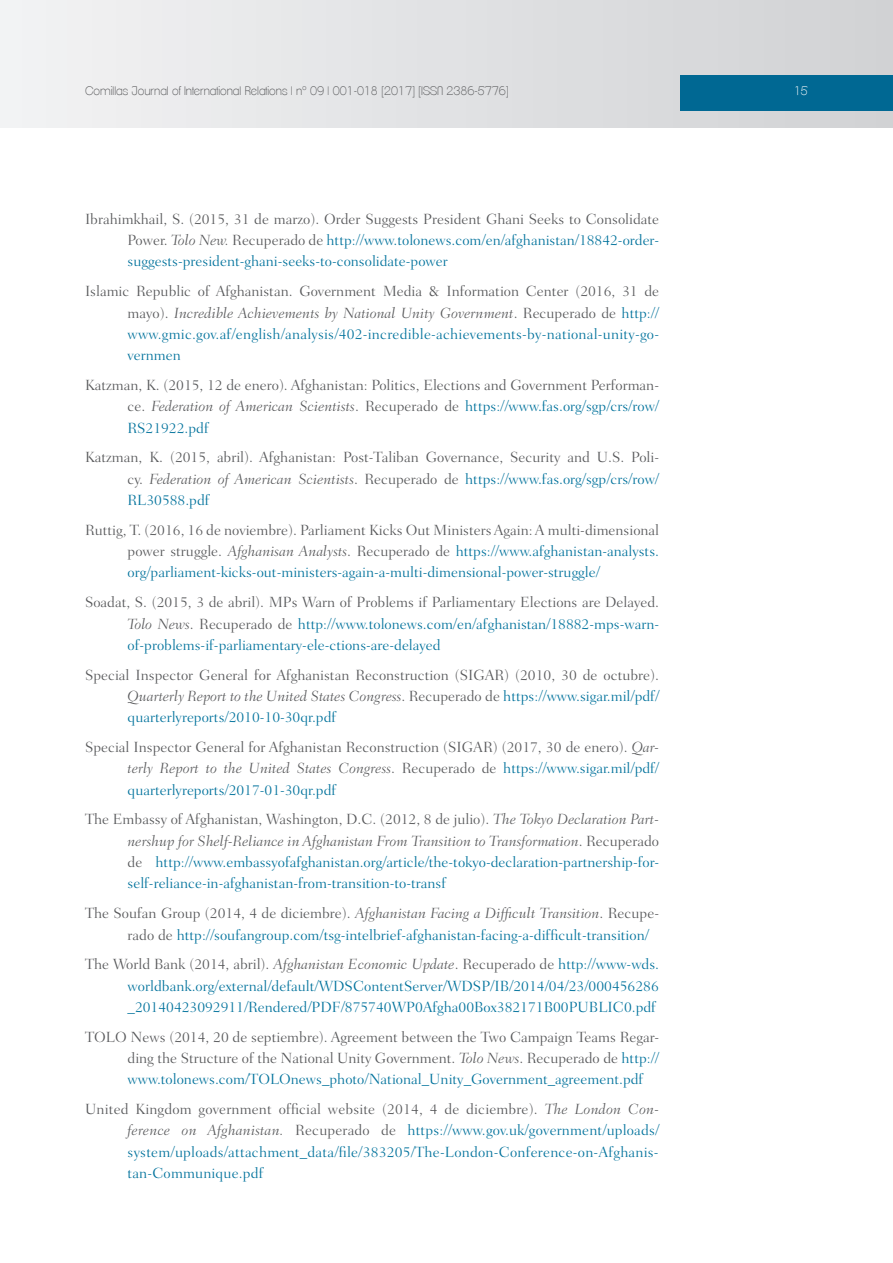
<style>
.page{position:relative;width:893px;height:1263px;background:#fff}
.page>*{position:absolute;margin:0;border:0;box-sizing:border-box;transform-origin:0 0}
.t1{font:300 15px/21.3px "Fairfield LH";color:#00729c;text-align:justify}
.t2{font:300 15px/21.3px "Fairfield LH";color:#57585a;text-align:justify}
.t3{font:200 12px "Clemente P Dac";color:#57585a}
.t4{font:200 12px "Clemente P Dac";color:#fff}
.s1{color:#57585a}
.s2{font-style:italic;color:#57585a}
.s3{font-style:italic}
.s4{color:#00729c}
</style>
<div class="page">
<div style="left:0;top:0;width:893px;height:128px;background:linear-gradient(to right,#f2f3f4,#d0d2d4)"></div>
<div style="left:680px;top:75px;width:213px;height:36px;background:#006893"></div>
<p class="t3" style="left:85px;top:83px;width:425px">Comillas Journal of International Relations | nº 09 | 001-018 [2017] [ISSN 2386-5776]</p>
<p class="t4" style="left:794px;top:83px;width:15px">15</p>
<p class="t1" style="left:128px;top:208px;width:533px;text-indent:-43px"><span class="s1">Ibrahimkhail, S. (2015, 31 de marzo). Order Suggests President Ghani Seeks to Consolidate Power.</span> <span class="s2">Tolo New.</span> <span class="s1">Recuperado de</span> http://www.tolonews.com/en/afghanistan/18842-order&shy;suggests-president-ghani-seeks-to-consolidate-power</p>
<p class="t1" style="left:128px;top:281px;width:533px;text-indent:-43px"><span class="s1">Islamic Republic of Afghanistan. Government Media &amp; Information Center (2016, 31 de mayo).</span> <span class="s2">Incredible Achievements by National Unity Government</span><span class="s1">. Recuperado de</span> http:// www.gmic.gov.af/english/analysis/402-incredible-achievements-by-national-unity-go&shy;vernmen</p>
<p class="t2" style="left:128px;top:374px;width:533px;text-indent:-43px">Katzman, K. (2015, 12 de enero). Afghanistan: Politics, Elections and Government Performan&shy;ce. <span class="s3">Federation of American Scientists</span>. Recuperado de <span class="s4">https://www.fas.org/sgp/crs/row/ RS21922.pdf</span></p>
<p class="t2" style="left:128px;top:447px;width:533px;text-indent:-43px">Katzman, K. (2015, abril). Afghanistan: Post-Taliban Governance, Security and U.S. Poli&shy;cy. <span class="s3">Federation of American Scientists</span>. Recuperado de <span class="s4">https://www.fas.org/sgp/crs/row/ RL30588.pdf</span></p>
<p class="t1" style="left:128px;top:519px;width:533px;text-indent:-43px"><span class="s1">Ruttig, T. (2016, 16 de noviembre). Parliament Kicks Out Ministers Again: A multi-dimensional power struggle.</span> <span class="s2">Afghanisan Analysts</span><span class="s1">. Recuperado de</span> https://www.afghanistan-analysts. org/parliament-kicks-out-ministers-again-a-multi-dimensional-power-struggle/</p>
<p class="t1" style="left:128px;top:592px;width:533px;text-indent:-43px"><span class="s1">Soadat, S. (2015, 3 de abril). MPs Warn of Problems if Parliamentary Elections are Delayed.<br></span><span class="s2">Tolo News</span><span class="s1">. Recuperado de</span> http://www.tolonews.com/en/afghanistan/18882-mps-warn&shy;of-problems-if-parliamentary-ele-ctions-are-delayed</p>
<p class="t2" style="left:128px;top:664px;width:533px;text-indent:-43px">Special Inspector General for Afghanistan Reconstruction (SIGAR) (2010, 30 de octubre).<br><span class="s3">Quarterly Report to the United States Congress</span>. Recuperado de <span class="s4">https://www.sigar.mil/pdf/ quarterlyreports/2010-10-30qr.pdf</span></p>
<p class="t2" style="left:128px;top:736px;width:533px;text-indent:-43px">Special Inspector General for Afghanistan Reconstruction (SIGAR) (2017, 30 de enero). <span class="s3">Qar&shy;terly Report to the United States Congress</span>. Recuperado de <span class="s4">https://www.sigar.mil/pdf/ quarterlyreports/2017-01-30qr.pdf</span></p>
<p class="t1" style="left:128px;top:809px;width:533px;text-indent:-43px"><span class="s1">The Embassy of Afghanistan, Washington, D.C. (2012, 8 de julio).</span> <span class="s2">The Tokyo Declaration Part&shy;nershup for Shelf-Reliance in Afghanistan From Transition to Transformation</span><span class="s1">. Recuperado de</span> http://www.embassyofafghanistan.org/article/the-tokyo-declaration-partnership-for&shy;self-reliance-in-afghanistan-from-transition-to-transf</p>
<p class="t1" style="left:128px;top:903px;width:533px;text-indent:-43px"><span class="s1">The Soufan Group (2014, 4 de diciembre).</span> <span class="s2">Afghanistan Facing a Difficult Transition</span><span class="s1">. Recupe&shy;rado de</span> http://soufangroup.com/tsg-intelbrief-afghanistan-facing-a-difficult-transition/</p>
<p class="t1" style="left:128px;top:954px;width:533px;text-indent:-43px"><span class="s1">The World Bank (2014, abril).</span> <span class="s2">Afghanistan Economic Update</span><span class="s1">. Recuperado de</span> http://www-wds. worldbank.org/external/default/WDSContentServer/WDSP/IB/2014/04/23/000456286 _20140423092911/Rendered/PDF/875740WP0Afgha00Box382171B00PUBLIC0.pdf</p>
<p class="t2" style="left:128px;top:1026px;width:533px;text-indent:-43px">TOLO News (2014, 20 de septiembre). Agreement between the Two Campaign Teams Regar&shy;ding the Structure of the National Unity Government. <span class="s3">Tolo News</span>. Recuperado de <span class="s4">http:// www.tolonews.com/TOLOnews_photo/National_Unity_Government_agreement.pdf</span></p>
<p class="t1" style="left:128px;top:1098px;width:533px;text-indent:-43px"><span class="s1">United Kingdom government official website (2014, 4 de diciembre).</span> <span class="s2">The London Con&shy;ference on Afghanistan.</span> <span class="s1">Recuperado de</span> https://www.gov.uk/government/uploads/ system/uploads/attachment_data/file/383205/The-London-Conference-on-Afghanis&shy;tan-Communique.pdf</p>
</div>
